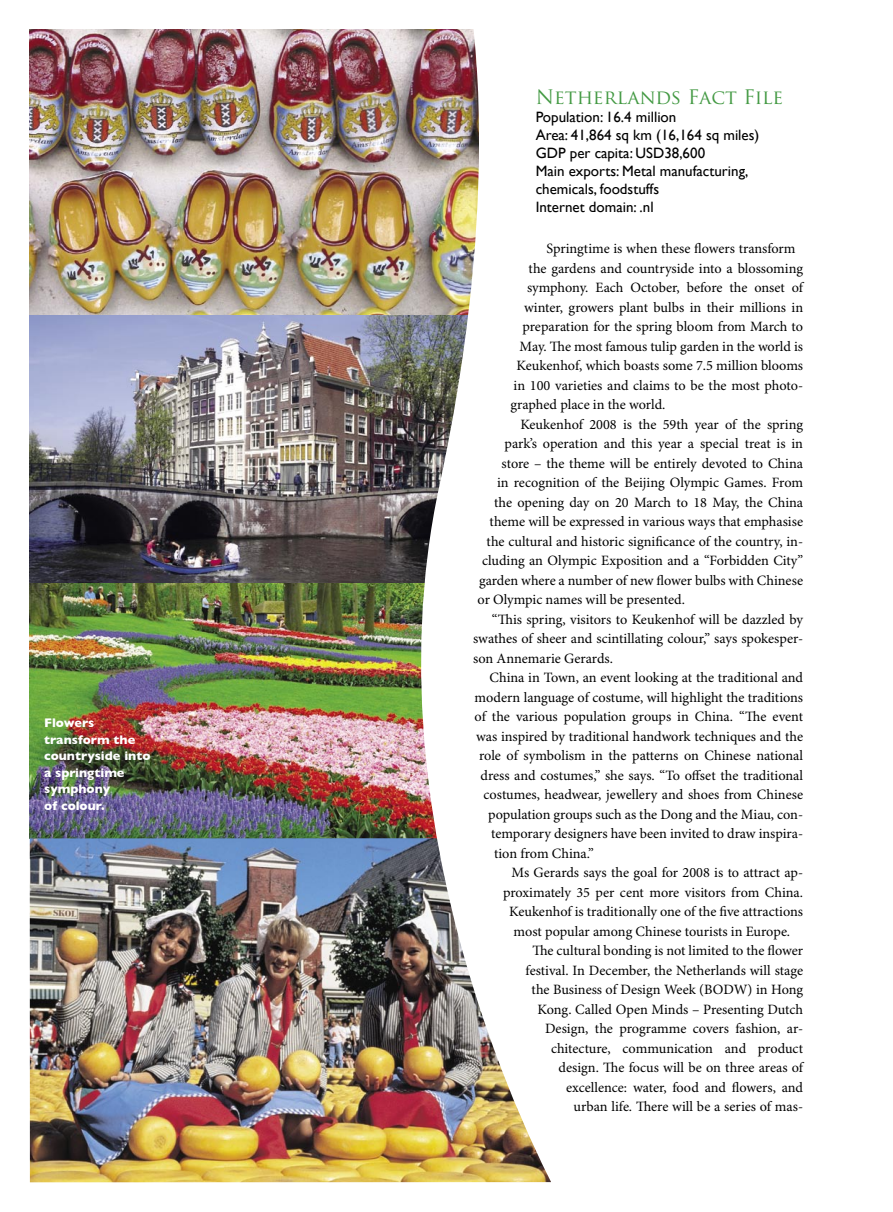
<style>
.page{position:relative;width:893px;height:1212px;background:#fff}
.page>*{position:absolute;margin:0;border:0;box-sizing:border-box;transform-origin:0 0}
.box_head{font:19.5px "Trajan Pro";color:#439943}
.box_text{font:15px "Gill Sans";color:#000}
.body_text{font:14.25px/19.5px "Minion Pro";color:#000;text-align:justify}
.t1{font:700 12.75px/16.5px "Gill Sans";color:#fff}
</style>
<div class="page">
<img style="left:30px;top:582px;width:330px;height:256px">
<img style="left:30px;top:30px;width:330px;height:285px">
<img style="left:30px;top:838px;width:330px;height:344px">
<img style="left:30px;top:315px;width:330px;height:267px">
<img style="left:360px;top:29px;width:191px;height:1154px">
<p class="t1" style="left:44px;top:715px;width:52px">Flowers</p>
<p class="t1" style="left:44px;top:731px;width:93px">transform the</p>
<p class="t1" style="left:44px;top:748px;width:108px">countryside into</p>
<p class="t1" style="left:44px;top:764px;width:82px">a springtime symphony</p>
<p class="t1" style="left:44px;top:797px;width:62px">of colour.</p>
<p class="box_head" style="left:536px;top:85px;width:249px">NETHERLANDS FACT FILE</p>
<p class="box_text" style="left:536px;top:109px;width:142px">Population: 16.4 million</p>
<p class="box_text" style="left:536px;top:127px;width:225px">Area: 41,864 sq km (16,164 sq miles)</p>
<p class="box_text" style="left:536px;top:145px;width:171px">GDP per capita: USD38,600</p>
<p class="box_text" style="left:536px;top:163px;width:214px">Main exports: Metal manufacturing,</p>
<p class="box_text" style="left:536px;top:181px;width:125px">chemicals, foodstuffs</p>
<p class="box_text" style="left:536px;top:199px;width:119px">Internet domain: .nl</p>
<p class="body_text" style="left:546px;top:239px;width:251px">Springtime is when these flowers transform</p>
<p class="body_text" style="left:529px;top:259px;width:276px">the gardens and countryside into a blossoming</p>
<p class="body_text" style="left:527px;top:278px;width:278px">symphony. Each October, before the onset of</p>
<p class="body_text" style="left:524px;top:298px;width:281px">winter, growers plant bulbs in their millions in</p>
<p class="body_text" style="left:523px;top:317px;width:282px">preparation for the spring bloom from March to</p>
<p class="body_text" style="left:520px;top:337px;width:285px">May. The most famous tulip garden in the world is</p>
<p class="body_text" style="left:517px;top:356px;width:288px">Keukenhof, which boasts some 7.5 million blooms</p>
<p class="body_text" style="left:514px;top:376px;width:291px">in 100 varieties and claims to be the most photo-</p>
<p class="body_text" style="left:511px;top:395px;width:156px">graphed place in the world.</p>
<p class="body_text" style="left:520px;top:415px;width:284px">Keukenhof 2008 is the 59th year of the spring</p>
<p class="body_text" style="left:505px;top:434px;width:300px">park’s operation and this year a special treat is in</p>
<p class="body_text" style="left:502px;top:454px;width:303px">store – the theme will be entirely devoted to China</p>
<p class="body_text" style="left:497px;top:473px;width:307px">in recognition of the Beijing Olympic Games. From</p>
<p class="body_text" style="left:494px;top:493px;width:311px">the opening day on 20 March to 18 May, the China</p>
<p class="body_text" style="left:490px;top:512px;width:315px">theme will be expressed in various ways that emphasise</p>
<p class="body_text" style="left:487px;top:532px;width:318px">the cultural and historic significance of the country, in-</p>
<p class="body_text" style="left:482px;top:551px;width:323px">cluding an Olympic Exposition and a “Forbidden City”</p>
<p class="body_text" style="left:479px;top:571px;width:325px">garden where a number of new flower bulbs with Chinese</p>
<p class="body_text" style="left:478px;top:590px;width:209px">or Olympic names will be presented.</p>
<p class="body_text" style="left:473px;top:610px;width:332px;text-indent:19px">“This spring, visitors to Keukenhof will be dazzled by swathes of sheer and scintillating colour,” says spokesper&shy;son Annemarie Gerards.</p>
<p class="body_text" style="left:490px;top:668px;width:315px">China in Town, an event looking at the traditional and</p>
<p class="body_text" style="left:475px;top:688px;width:330px">modern language of costume, will highlight the traditions</p>
<p class="body_text" style="left:475px;top:707px;width:330px">of the various population groups in China. “The event</p>
<p class="body_text" style="left:476px;top:727px;width:328px">was inspired by traditional handwork techniques and the</p>
<p class="body_text" style="left:479px;top:746px;width:325px">role of symbolism in the patterns on Chinese national</p>
<p class="body_text" style="left:481px;top:766px;width:324px">dress and costumes,” she says. “To offset the traditional</p>
<p class="body_text" style="left:484px;top:785px;width:321px">costumes, headwear, jewellery and shoes from Chinese</p>
<p class="body_text" style="left:488px;top:805px;width:317px">population groups such as the Dong and the Miau, con-</p>
<p class="body_text" style="left:491px;top:824px;width:314px">temporary designers have been invited to draw inspira-</p>
<p class="body_text" style="left:494px;top:844px;width:101px">tion from China.”</p>
<p class="body_text" style="left:503px;top:863px;width:302px;text-align:center">Ms Gerards says the goal for 2008 is to attract ap&shy;proximately 35 per cent more visitors from China.<br>Keukenhof is traditionally one of the five attractions most popular among Chinese tourists in Europe.</p>
<p class="body_text" style="left:526px;top:941px;width:279px;text-align:right">The cultural bonding is not limited to the flower festival. In December, the Netherlands will stage the Business of Design Week (BODW) in Hong Kong. Called Open Minds – Presenting Dutch Design, the programme covers fashion, ar&shy;chitecture, communication and product design. The focus will be on three areas of excellence: water, food and flowers, and<br>urban life. There will be a series of mas-</p>
</div>
